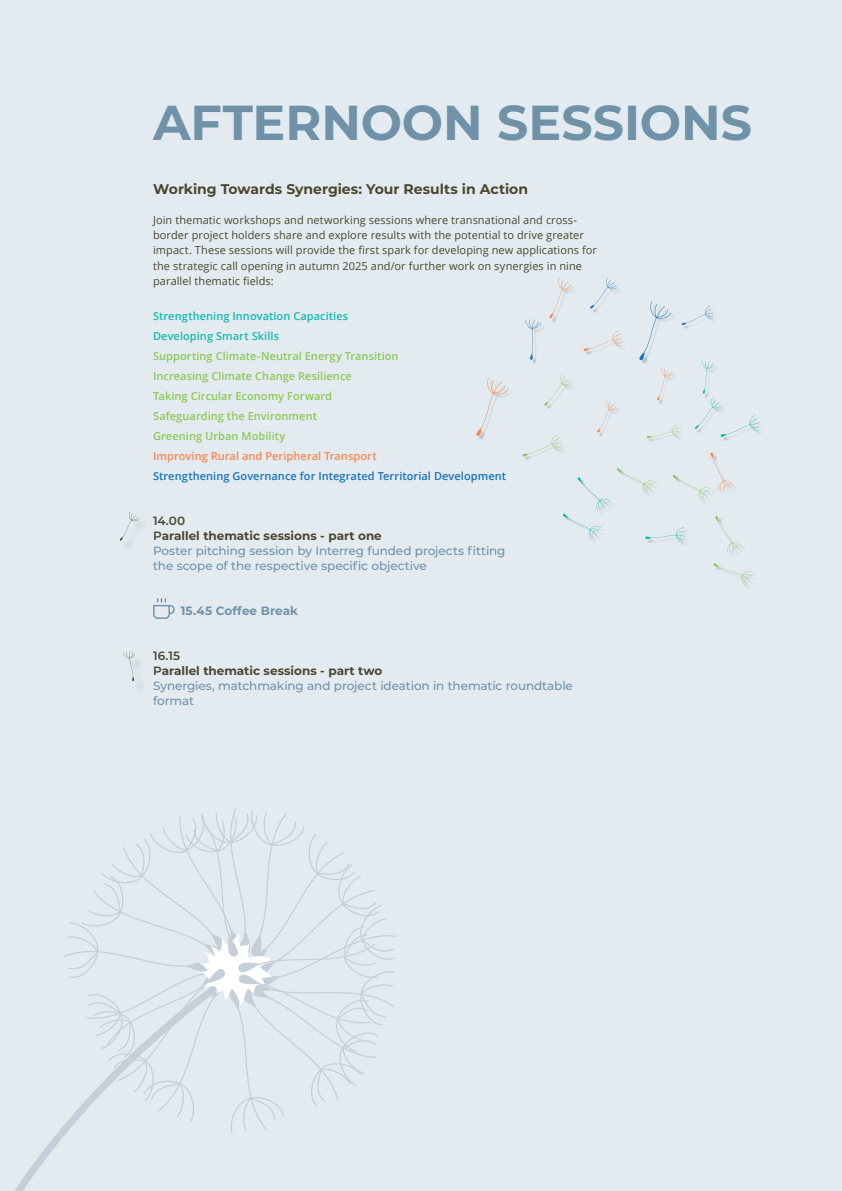
<style>
.page{position:relative;width:842px;height:1191px;background:#e3ebf0}
.page>*{position:absolute;margin:0;border:0;box-sizing:border-box;transform-origin:0 0}
.Headline{font:700 49px "Montserrat";color:#7092a8}
.t1{font:700 14px "Montserrat";letter-spacing:-.005em;color:#4a4730}
.t2{font:500 12px/15px "Montserrat";letter-spacing:-.01em;color:#7092a8}
.t3{font:700 12px "Montserrat";letter-spacing:.005em;color:#7092a8}
.t4{font:11px/15px "Open Sans";letter-spacing:.005em;color:#4a4730}
.t5{font:600 11px "Open Sans";letter-spacing:.005em;color:#8dc856}
.t6{font:600 11px "Open Sans";letter-spacing:.005em;color:#1772ba}
.t7{font:600 11px "Open Sans";letter-spacing:.005em;color:#13baab}
.t8{font:600 11px "Open Sans";letter-spacing:.005em;color:#f5884e}
.s1{font-weight:600;color:#4a4730}
.s2{font-weight:700;color:#4a4730}
</style>
<div class="page">
<svg style="left:123px;top:651px;width:12px;height:30px"></svg>
<svg style="left:119px;top:512px;width:20px;height:29px"></svg>
<svg style="left:476px;top:377px;width:32px;height:60px"></svg>
<svg style="left:713px;top:563px;width:40px;height:22px"></svg>
<svg style="left:522px;top:277px;width:237px;height:275px"></svg>
<svg style="left:14px;top:1126px;width:52px;height:65px"></svg>
<svg style="left:63px;top:808px;width:333px;height:325px"></svg>
<svg style="left:153px;top:598px;width:22px;height:21px"></svg>
<p class="Headline" style="left:153px;top:87px;width:600px">AFTERNOON SESSIONS</p>
<p class="t1" style="left:153px;top:179px;width:376px">Working Towards Synergies: Your Results in Action</p>
<p class="t4" style="left:153px;top:228px;width:432px">border project holders share and explore results with the potential to drive greater</p>
<p class="t4" style="left:153px;top:213px;width:425px">Join thematic workshops and networking sessions where transnational and cross-</p>
<p class="t4" style="left:153px;top:243px;width:445px">impact. These sessions will provide the first spark for developing new applications for the strategic call opening in autumn 2025 and/or further work on synergies in nine parallel thematic fields:</p>
<p class="t7" style="left:153px;top:308px;width:197px">Strengthening Innovation Capacities</p>
<p class="t7" style="left:153px;top:328px;width:127px">Developing Smart Skills</p>
<p class="t5" style="left:153px;top:348px;width:247px">Supporting Climate-Neutral Energy Transition</p>
<p class="t5" style="left:153px;top:368px;width:200px">Increasing Climate Change Resilience</p>
<p class="t5" style="left:153px;top:388px;width:181px">Taking Circular Economy Forward</p>
<p class="t5" style="left:153px;top:408px;width:165px">Safeguarding the Environment</p>
<p class="t5" style="left:153px;top:428px;width:134px">Greening Urban Mobility</p>
<p class="t8" style="left:153px;top:448px;width:225px">Improving Rural and Peripheral Transport</p>
<p class="t6" style="left:153px;top:468px;width:355px">Strengthening Governance for Integrated Territorial Development</p>
<p class="t2" style="left:153px;top:512px;width:354px"><span class="s1">14.00<br>P</span><span class="s2">arallel thematic sessions - part one<br></span>Poster pitching session by Interreg funded projects fitting the scope of the respective specific objective</p>
<p class="t3" style="left:181px;top:601px;width:119px">15.45 Coffee Break</p>
<p class="t2" style="left:153px;top:647px;width:421px"><span class="s1">16.15<br>P</span><span class="s2">arallel thematic sessions - part two<br></span>Synergies, matchmaking and project ideation in thematic roundtable format</p>
</div>
